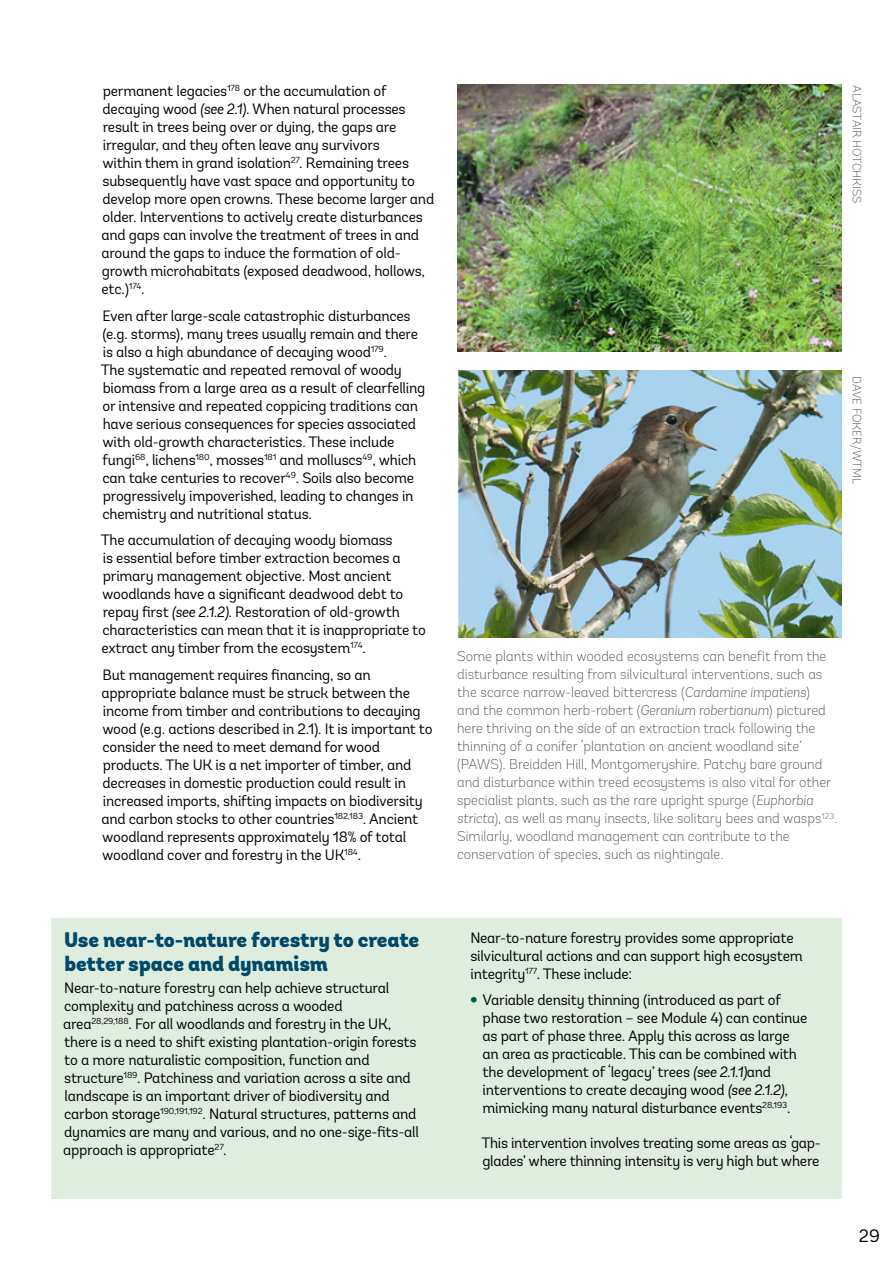
<style>
.page{position:relative;width:893px;height:1263px;background:#fff}
.page>*{position:absolute;margin:0;border:0;box-sizing:border-box;transform-origin:0 0}
.H4__Heading_4_Green{font:900 21px/24px "Andes";letter-spacing:-.01em;color:#00496a}
.t1{font:18px "Andes";color:#000}
.P__Bodytext{font:15px/18px "Andes";letter-spacing:-.015em;color:#000}
.P___Heading_4__Bodyc{font:15px/18px "Andes";letter-spacing:-.015em;color:#000}
.P__Bodytext_Indent_6{font:15px/18px "Andes";letter-spacing:-.02em;color:#000}
.Picture_captions{font:200 14.25px/18px "Andes";color:#3c3c3b}
.t2{font:200 12px "Andes";color:#3c3c3b}
.s1{font-style:italic}
.s2{font-weight:900;font-size:18px;color:#00574a}
</style>
<div class="page">
<img style="left:457px;top:84px;width:385px;height:268px">
<img style="left:457px;top:370px;width:385px;height:268px">
<div style="left:51px;top:919px;width:791px;height:280px;background:#deedde"></div>
<p class="P__Bodytext" style="left:101px;top:82px;width:334px">permanent legacies<sup>178</sup> or the accumulation of decaying wood <span class="s1">(see 2.1)</span>. When natural processes result in trees being over or dying, the gaps are irregular, and they often leave any survivors<br>within them in grand isolation<sup>27</sup>. Remaining trees subsequently have vast space and opportunity to develop more open crowns. These become larger and older. Interventions to actively create disturbances and gaps can involve the treatment of trees in and around the gaps to induce the formation of old&shy;growth microhabitats (exposed deadwood, hollows, etc.)<sup>174</sup>.</p>
<p class="P__Bodytext" style="left:101px;top:307px;width:326px">Even after large-scale catastrophic disturbances (e.g. storms), many trees usually remain and there is also a high abundance of decaying wood<sup>179</sup>.<br>The systematic and repeated removal of woody biomass from a large area as a result of clearfelling or intensive and repeated coppicing traditions can have serious consequences for species associated with old-growth characteristics. These include fungi<sup>68</sup>, lichens<sup>180</sup>, mosses<sup>181</sup> and molluscs<sup>49</sup>, which can take centuries to recover<sup>49</sup>. Soils also become progressively impoverished, leading to changes in chemistry and nutritional status.</p>
<p class="P__Bodytext" style="left:101px;top:531px;width:327px">The accumulation of decaying woody biomass<br>is essential before timber extraction becomes a primary management objective. Most ancient woodlands have a significant deadwood debt to repay first <span class="s1">(see 2.1.2)</span>. Restoration of old-growth characteristics can mean that it is inappropriate to extract any timber from the ecosystem<sup>174</sup>.</p>
<p class="P__Bodytext" style="left:101px;top:666px;width:333px">But management requires financing, so an appropriate balance must be struck between the income from timber and contributions to decaying wood (e.g. actions described in 2.1). It is important to consider the need to meet demand for wood products. The UK is a net importer of timber, and decreases in domestic production could result in increased imports, shifting impacts on biodiversity and carbon stocks to other countries<sup>182,183</sup>. Ancient woodland represents approximately 18% of total woodland cover and forestry in the UK<sup>184</sup>.</p>
<p class="t2" style="left:864px;top:85px;width:120px;rotate:90deg">ALASTAIR HOTCHKISS</p>
<p class="t2" style="left:864px;top:376px;width:109px;rotate:90deg">DAVE FOKER/WTML</p>
<p class="Picture_captions" style="left:457px;top:647px;width:382px">Some plants within wooded ecosystems can benefit from the disturbance resulting from silvicultural interventions, such as the scarce narrow-leaved bittercress (<span class="s1">Cardamine impatiens</span>)<br>and the common herb-robert (<span class="s1">Geranium robertianum</span>) pictured here thriving on the side of an extraction track following the thinning of a conifer ‘plantation on ancient woodland site’ (PAWS). Breidden Hill, Montgomeryshire. Patchy bare ground and disturbance within treed ecosystems is also vital for other specialist plants, such as the rare upright spurge (<span class="s1">Euphorbia stricta</span>), as well as many insects, like solitary bees and wasps<sup>123</sup>.<br>Similarly, woodland management can contribute to the conservation of species, such as nightingale.</p>
<h4 class="H4__Heading_4_Green" style="left:64px;top:929px;width:357px">Use near-to-nature forestry to create better space and dynamism</h4>
<p class="P___Heading_4__Bodyc" style="left:63px;top:979px;width:357px">Near-to-nature forestry can help achieve structural complexity and patchiness across a wooded<br>area<sup>28,29,188</sup>. For all woodlands and forestry in the UK, there is a need to shift existing plantation-origin forests to a more naturalistic composition, function and structure<sup>189</sup>. Patchiness and variation across a site and landscape is an important driver of biodiversity and carbon storage<sup>190,191,192</sup>. Natural structures, patterns and dynamics are many and various, and no one-size-fits-all approach is appropriate<sup>27</sup>.</p>
<p class="P___Heading_4__Bodyc" style="left:470px;top:928px;width:334px">Near-to-nature forestry provides some appropriate silvicultural actions and can support high ecosystem integrity<sup>177</sup>. These include:</p>
<p class="P__Bodytext" style="left:483px;top:991px;width:326px;text-indent:-12px"><span class="s2">•</span> Variable density thinning (introduced as part of phase two restoration – see Module 4) can continue as part of phase three. Apply this across as large an area as practicable. This can be combined with the development of ‘legacy’ trees <span class="s1">(see 2.1.1)</span>and interventions to create decaying wood <span class="s1">(see 2.1.2)</span>, mimicking many natural disturbance events<sup>28,193</sup>.</p>
<p class="P__Bodytext_Indent_6" style="left:481px;top:1134px;width:341px">This intervention involves treating some areas as ‘gap&shy;glades’ where thinning intensity is very high but where</p>
<p class="t1" style="left:859px;top:1225px;width:23px">29</p>
</div>
